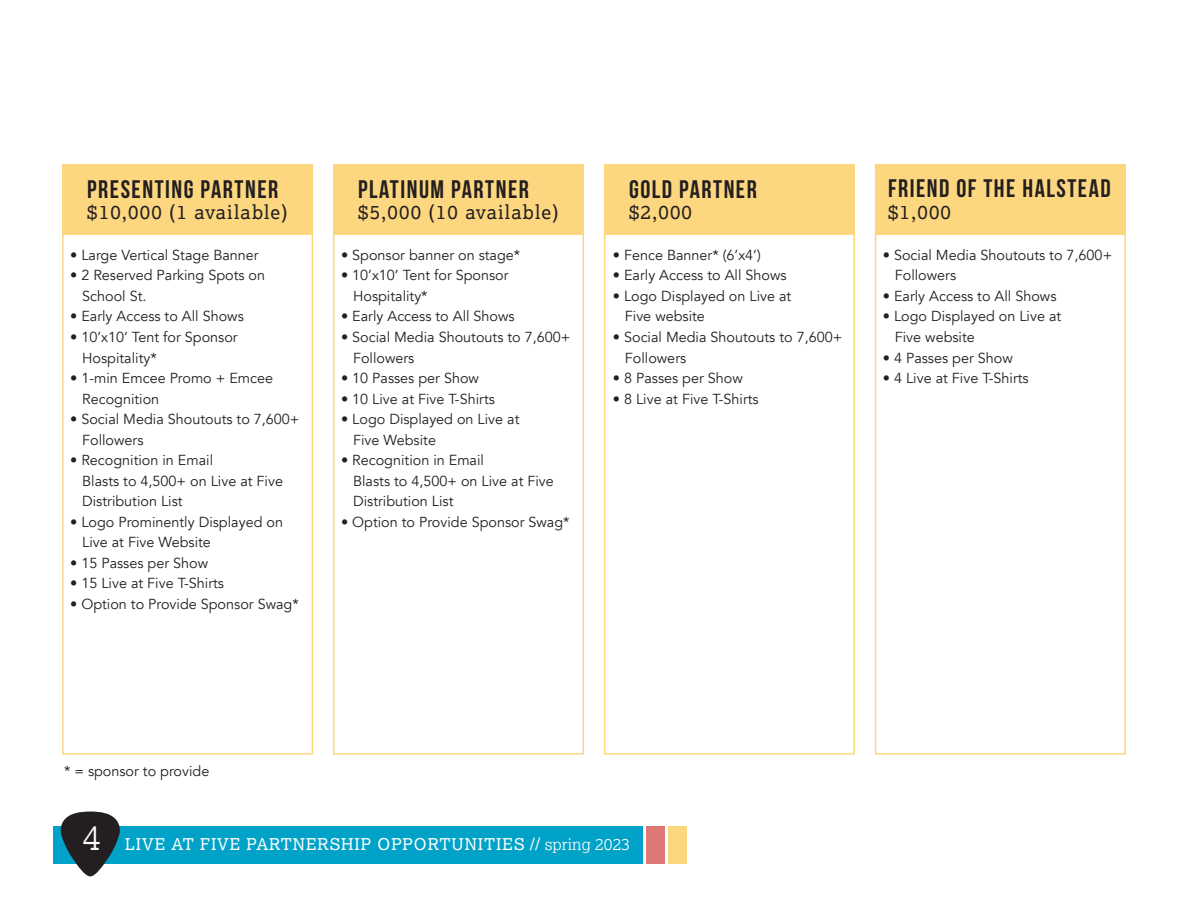
<style>
.page{position:relative;width:1188px;height:918px;background:#fff}
.page>*{position:absolute;margin:0;border:0;box-sizing:border-box;transform-origin:0 0}
.t1{font:25.35px "Bebas Neue";letter-spacing:.06em;color:#231f20}
.t2{font:19.35px "Lexia";letter-spacing:.06em;color:#231f20}
.t3{font:16.2px "Lexia";letter-spacing:.06em;color:#fff}
.t4{font:14.55px/20.5px "Avenir";color:#231f20}
.s1{font-weight:300;font-size:34.5px}
.s2{font-weight:300}
</style>
<div class="page">
<div style="left:62px;top:164px;width:251px;height:591px;border:2px solid #fdd780"></div>
<div style="left:333px;top:164px;width:251px;height:591px;border:2px solid #fdd780"></div>
<div style="left:604px;top:164px;width:251px;height:591px;border:2px solid #fdd780"></div>
<div style="left:875px;top:164px;width:251px;height:591px;border:2px solid #fdd780"></div>
<div style="left:62px;top:164px;width:251px;height:71px;background:#fdd780"></div>
<div style="left:333px;top:164px;width:251px;height:71px;background:#fdd780"></div>
<div style="left:604px;top:164px;width:251px;height:71px;background:#fdd780"></div>
<div style="left:875px;top:164px;width:251px;height:71px;background:#fdd780"></div>
<div style="left:53px;top:826px;width:590px;height:37px;background:#00a2c7"></div>
<svg style="left:60px;top:812px;width:61px;height:65px"></svg>
<div style="left:646px;top:826px;width:19px;height:37px;background:#dd7874"></div>
<div style="left:668px;top:826px;width:19px;height:37px;background:#fdd780"></div>
<p class="t1" style="left:87px;top:175px;width:193px">PRESENTING PARTNER</p>
<p class="t2" style="left:87px;top:200px;width:202px">$10,000 (1 available)</p>
<p class="t4" style="left:70px;top:245px;width:190px">• Large Vertical Stage Banner</p>
<p class="t4" style="left:70px;top:265px;width:196px">• 2 Reserved Parking Spots on</p>
<p class="t4" style="left:82px;top:286px;width:66px">School St.</p>
<p class="t4" style="left:70px;top:306px;width:175px">• Early Access to All Shows</p>
<p class="t4" style="left:70px;top:327px;width:169px">• 10’x10’ Tent for Sponsor</p>
<p class="t4" style="left:82px;top:347px;width:76px">Hospitality*</p>
<p class="t4" style="left:70px;top:368px;width:205px">• 1-min Emcee Promo + Emcee</p>
<p class="t4" style="left:82px;top:389px;width:79px">Recognition</p>
<p class="t4" style="left:82px;top:409px;width:219px;text-indent:-12px">• Social Media Shoutouts to 7,600+<br>Followers</p>
<p class="t4" style="left:70px;top:450px;width:144px">• Recognition in Email</p>
<p class="t4" style="left:82px;top:471px;width:202px">Blasts to 4,500+ on Live at Five</p>
<p class="t4" style="left:82px;top:491px;width:102px">Distribution List</p>
<p class="t4" style="left:70px;top:512px;width:214px">• Logo Prominently Displayed on</p>
<p class="t4" style="left:82px;top:532px;width:130px">Live at Five Website</p>
<p class="t4" style="left:70px;top:553px;width:139px">• 15 Passes per Show</p>
<p class="t4" style="left:70px;top:573px;width:155px">• 15 Live at Five T-Shirts</p>
<p class="t4" style="left:70px;top:594px;width:230px">• Option to Provide Sponsor Swag*</p>
<p class="t1" style="left:358px;top:175px;width:172px">PLATINUM PARTNER</p>
<p class="t2" style="left:358px;top:200px;width:202px">$5,000 (10 available)</p>
<p class="t4" style="left:341px;top:245px;width:181px">• Sponsor banner on stage*</p>
<p class="t4" style="left:341px;top:265px;width:169px">• 10’x10’ Tent for Sponsor</p>
<p class="t4" style="left:353px;top:286px;width:76px">Hospitality*</p>
<p class="t4" style="left:341px;top:306px;width:175px">• Early Access to All Shows</p>
<p class="t4" style="left:353px;top:327px;width:219px;text-indent:-12px">• Social Media Shoutouts to 7,600+<br>Followers</p>
<p class="t4" style="left:341px;top:368px;width:139px">• 10 Passes per Show</p>
<p class="t4" style="left:341px;top:389px;width:155px">• 10 Live at Five T-Shirts</p>
<p class="t4" style="left:341px;top:409px;width:180px">• Logo Displayed on Live at</p>
<p class="t4" style="left:353px;top:430px;width:84px">Five Website</p>
<p class="t4" style="left:341px;top:450px;width:144px">• Recognition in Email</p>
<p class="t4" style="left:353px;top:471px;width:202px">Blasts to 4,500+ on Live at Five</p>
<p class="t4" style="left:353px;top:491px;width:102px">Distribution List</p>
<p class="t4" style="left:341px;top:512px;width:230px">• Option to Provide Sponsor Swag*</p>
<p class="t1" style="left:629px;top:175px;width:129px">GOLD PARTNER</p>
<p class="t2" style="left:629px;top:200px;width:64px">$2,000</p>
<p class="t4" style="left:613px;top:245px;width:149px">• Fence Banner* (6’x4’)</p>
<p class="t4" style="left:613px;top:265px;width:175px">• Early Access to All Shows</p>
<p class="t4" style="left:613px;top:286px;width:180px">• Logo Displayed on Live at</p>
<p class="t4" style="left:625px;top:306px;width:82px">Five website</p>
<p class="t4" style="left:625px;top:327px;width:219px;text-indent:-12px">• Social Media Shoutouts to 7,600+<br>Followers</p>
<p class="t4" style="left:613px;top:368px;width:131px">• 8 Passes per Show</p>
<p class="t4" style="left:613px;top:389px;width:147px">• 8 Live at Five T-Shirts</p>
<p class="t1" style="left:888px;top:175px;width:224px">FRIEND OF THE HALSTEAD</p>
<p class="t2" style="left:888px;top:199px;width:64px">$1,000</p>
<p class="t4" style="left:895px;top:245px;width:219px;text-indent:-12px">• Social Media Shoutouts to 7,600+<br>Followers</p>
<p class="t4" style="left:883px;top:286px;width:175px">• Early Access to All Shows</p>
<p class="t4" style="left:883px;top:306px;width:180px">• Logo Displayed on Live at</p>
<p class="t4" style="left:895px;top:327px;width:82px">Five website</p>
<p class="t4" style="left:883px;top:347px;width:131px">• 4 Passes per Show</p>
<p class="t4" style="left:883px;top:368px;width:147px">• 4 Live at Five T-Shirts</p>
<p class="t4" style="left:64px;top:761px;width:147px">* = sponsor to provide</p>
<p class="t3" style="left:82px;top:834px;width:549px"><span class="s1">4</span> LIVE AT FIVE PARTNERSHIP OPPORTUNITIES // <span class="s2">spring 2023</span></p>
</div>
